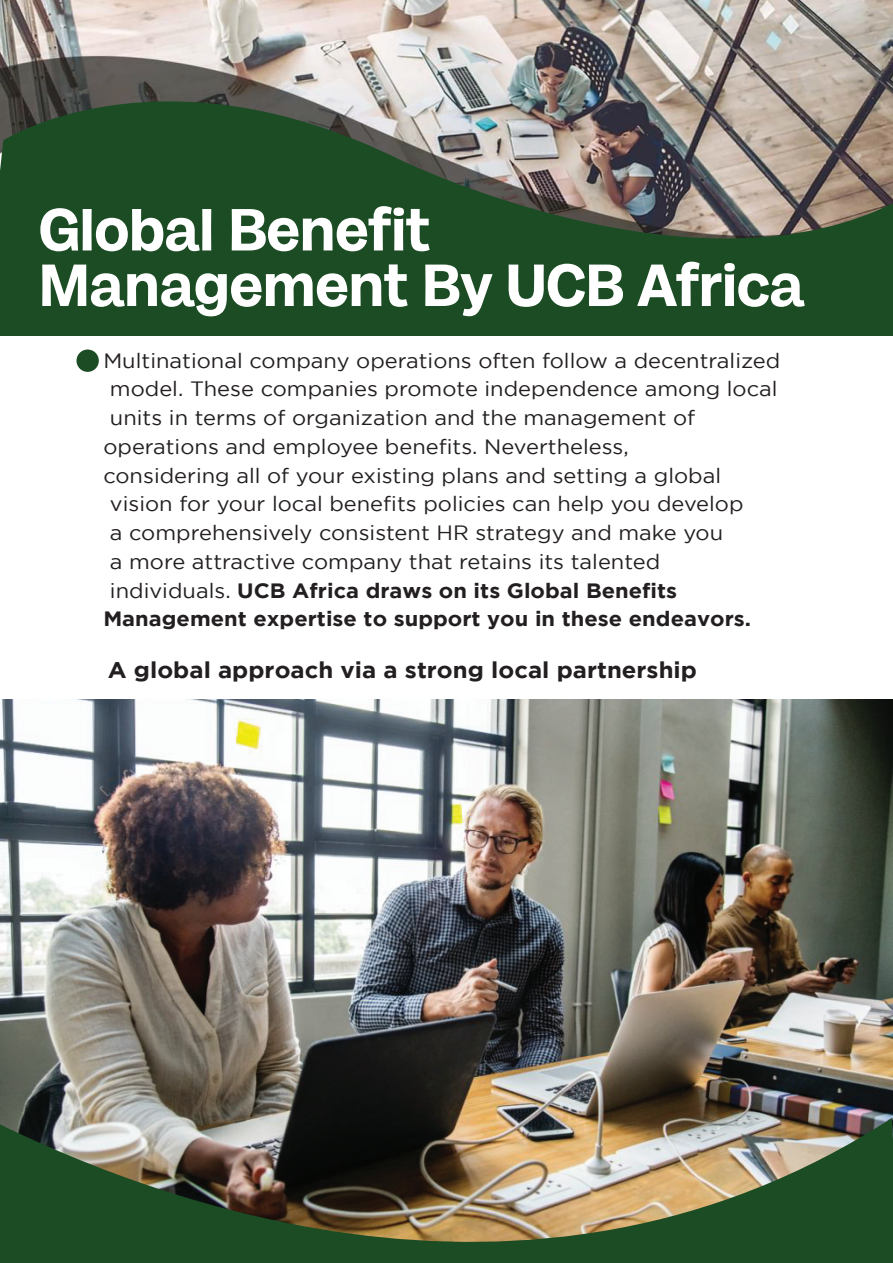
<style>
.page{position:relative;width:893px;height:1263px;background:#fff}
.page>*{position:absolute;margin:0;border:0;box-sizing:border-box;transform-origin:0 0}
.t1{font:700 59.7px/55.5px "Milligram";color:#fff}
.t2{font:700 22.65px "Gotham";color:#231f20;scale:1.05 1}
.t3{font:20.7px "Gotham";color:#231f20;scale:1.05 1}
.t4{font:700 20.7px "Gotham";color:#231f20;scale:1.05 1}
.s1{color:#1b4c24}
.s2{font-weight:400}
</style>
<div class="page">
<img style="left:0;top:0;width:893px;height:41px">
<img style="left:0;top:699px;width:893px;height:398px">
<img style="left:0;top:1097px;width:893px;height:166px">
<svg style="left:0;top:41px;width:893px;height:295px;background:#526a51"></svg>
<div style="left:77px;top:350px;width:22px;height:22px;background:#1b4c24;border-radius:50%"></div>
<h1 class="t1" style="left:39px;top:197px;width:767px">Global Benefit<span class="s1">s<br></span>Management By UCB Africa</h1>
<p class="t3" style="left:103px;top:349px;width:646px">Multinational company operations often follow a decentralized</p>
<p class="t3" style="left:110px;top:377px;width:637px">model. These companies promote independence among local</p>
<p class="t3" style="left:110px;top:406px;width:559px">units in terms of organization and the management of</p>
<p class="t3" style="left:103px;top:435px;width:502px">operations and employee benefits. Nevertheless,</p>
<p class="t3" style="left:103px;top:464px;width:590px">considering all of your existing plans and setting a global</p>
<p class="t3" style="left:110px;top:492px;width:605px">vision for your local benefits policies can help you develop</p>
<p class="t3" style="left:110px;top:521px;width:586px">a comprehensively consistent HR strategy and make you</p>
<p class="t3" style="left:110px;top:550px;width:526px">a more attractive company that retains its talented</p>
<p class="t4" style="left:110px;top:578px;width:542px"><span class="s2">individuals.</span> UCB Africa draws on its Global Benefits</p>
<p class="t4" style="left:103px;top:607px;width:618px">Management expertise to support you in these endeavors.</p>
<p class="t2" style="left:108px;top:657px;width:563px">A global approach via a strong local partnership</p>
</div>
